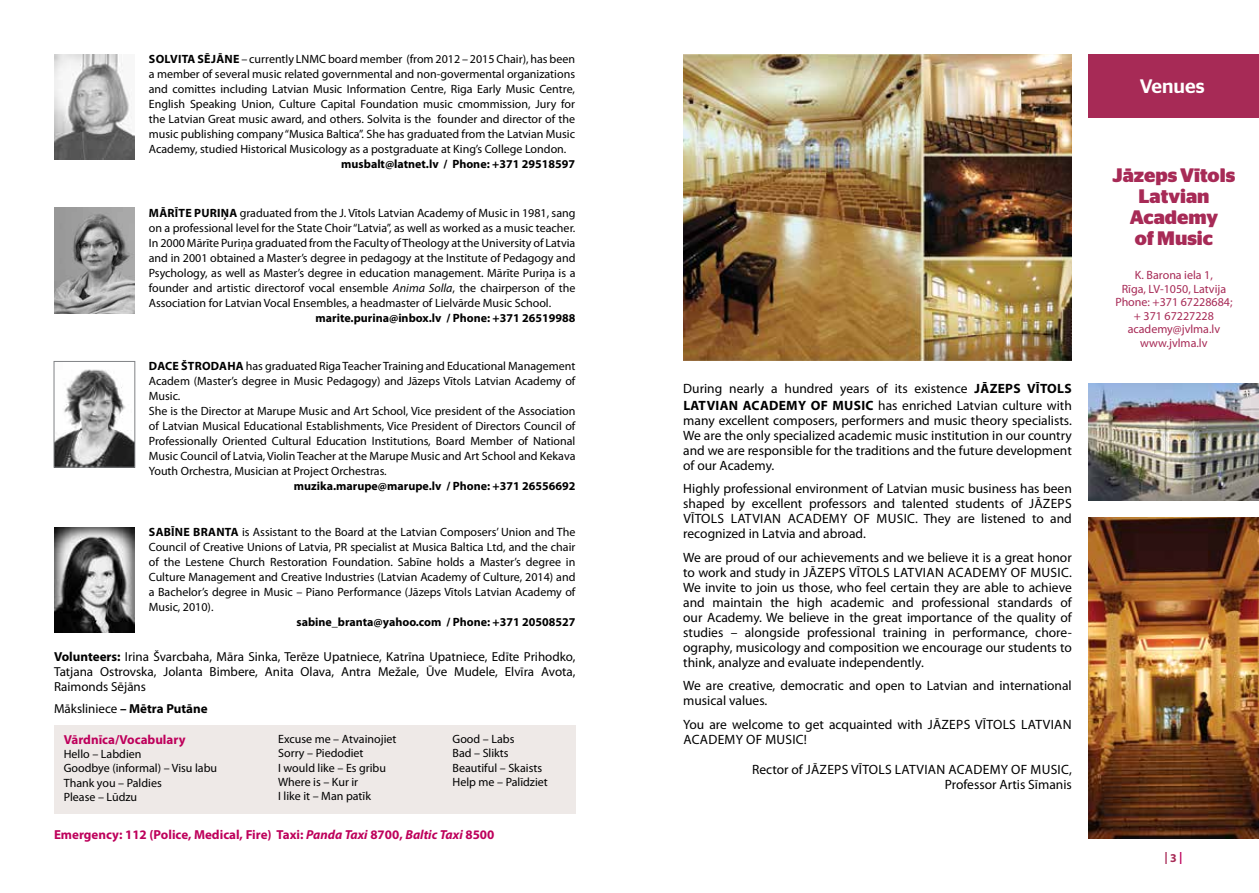
<style>
.page{position:relative;width:1259px;height:893px;background:#fff}
.page>*{position:absolute;margin:0;border:0;box-sizing:border-box;transform-origin:0 0}
.t1{font:700 19.5px/21px "Stag Sans";color:#a72a56;text-align:center}
.t2{font:500 19.5px "Stag Sans";color:#fff}
.t3{font:13.5px/15px "Myriad Pro";color:#000;text-align:justify}
.t4{font:13.05px/15px "Myriad Pro";color:#000;text-align:justify}
.t5{font:700 13.05px "Myriad Pro";color:#be005b}
.t6{font:700 13.05px "Myriad Pro";color:#000}
.t7{font:12px/15px "Myriad Pro";color:#000}
.t8{font:700 12px "Myriad Pro";color:#000}
.t9{font:12px/13.5px "Myriad Pro";color:#a72a56;text-align:center}
.t10{font:700 12px "Myriad Pro";color:#a72a56}
.s1{font-weight:700}
.s2{font-style:italic}
.s3{font-weight:400}
.s4{color:#be005b}
</style>
<div class="page">
<div style="left:54px;top:725px;width:522px;height:89px;background:#eee9e7"></div>
<img style="left:683px;top:54px;width:388px;height:306px">
<img style="left:1089px;top:518px;width:170px;height:321px">
<div style="left:1089px;top:54px;width:170px;height:63px;background:#a72a56"></div>
<img style="left:1089px;top:383px;width:170px;height:117px">
<img style="left:54px;top:54px;width:81px;height:106px">
<img style="left:54px;top:527px;width:81px;height:106px">
<img style="left:54px;top:208px;width:81px;height:105px">
<img style="left:56px;top:369px;width:77px;height:97px">
<div style="left:54px;top:361px;width:81px;height:107px;border:1px solid #808285"></div>
<p class="t7" style="left:149px;top:52px;width:428px;text-align:justify"><span class="s1">SOLVITA SĒJĀNE</span> – currently LNMC board member (from 2012 – 2015 Chair), has been a member of several music related governmental and non-govermental organizations and comittes including Latvian Music Information Centre, Riga Early Music Centre, English Speaking Union, Culture Capital Foundation music cmommission, Jury for the Latvian Great music award, and others. Solvita is the founder and director of the music publishing company “Musica Baltica”. She has graduated from the Latvian Music Academy, studied Historical Musicology as a postgraduate at King’s College London.</p>
<p class="t8" style="left:341px;top:157px;width:235px">musbalt@latnet.lv / Phone: +371 29518597</p>
<p class="t7" style="left:149px;top:205px;width:428px;text-align:justify"><span class="s1">MĀRĪTE PURIŅA</span> graduated from the J. Vītols Latvian Academy of Music in 1981, sang on a professional level for the State Choir “Latvia”, as well as worked as a music teacher.<br>In 2000 Mārīte Puriņa graduated from the Faculty of Theology at the University of Latvia and in 2001 obtained a Master’s degree in pedagogy at the Institute of Pedagogy and Psychology, as well as Master’s degree in education management. Mārīte Puriņa is a founder and artistic directorof vocal ensemble <span class="s2">Anima Solla</span>, the chairperson of the Association for Latvian Vocal Ensembles, a headmaster of Lielvārde Music School.</p>
<p class="t8" style="left:315px;top:311px;width:261px">marite.purina@inbox.lv / Phone: +371 26519988</p>
<p class="t7" style="left:149px;top:359px;width:428px"><span class="s1">DACE ŠTRODAHA</span> has graduated Riga Teacher Training and Educational Management Academ (Master’s degree in Music Pedagogy) and Jāzeps Vītols Latvian Academy of Music.<br>She is the Director at Marupe Music and Art School, Vice president of the Association of Latvian Musical Educational Establishments, Vice President of Directors Council of Professionally Oriented Cultural Education Institutions, Board Member of National Music Council of Latvia, Violin Teacher at the Marupe Music and Art School and Kekava Youth Orchestra, Musician at Project Orchestras.</p>
<p class="t8" style="left:294px;top:480px;width:283px">muzika.marupe@marupe.lv / Phone: +371 26556692</p>
<p class="t7" style="left:149px;top:525px;width:428px;text-align:justify"><span class="s1">SABĪNE BRANTA</span> is Assistant to the Board at the Latvian Composers’ Union and The Council of Creative Unions of Latvia, PR specialist at Musica Baltica Ltd, and the chair of the Lestene Church Restoration Foundation. Sabīne holds a Master’s degree in Culture Management and Creative Industries (Latvian Academy of Culture, 2014) and a Bachelor’s degree in Music – Piano Performance (Jāzeps Vītols Latvian Academy of Music, 2010).</p>
<p class="t8" style="left:296px;top:615px;width:280px">sabine_branta@yahoo.com / Phone: +371 20508527</p>
<p class="t4" style="left:54px;top:650px;width:523px"><span class="s1">Volunteers:</span> Irina Švarcbaha, Māra Sinka, Terēze Upatniece, Katrīna Upatniece, Edīte Prihodko, Tatjana Ostrovska, Jolanta Bimbere, Anita Olava, Antra Mežale, Ūve Mudele, Elvīra Avota, Raimonds Sējāns</p>
<p class="t6" style="left:54px;top:701px;width:155px"><span class="s3">Māksliniece</span> – Mētra Putāne</p>
<p class="t5" style="left:64px;top:732px;width:123px">Vārdnīca/Vocabulary</p>
<p class="t7" style="left:64px;top:747px;width:155px;line-height:14.4px">Hello – Labdien<br>Goodbye (informal) – Visu labu<br>Thank you – Paldies<br>Please – Lūdzu</p>
<p class="t7" style="left:278px;top:732px;width:120px;line-height:14.4px">Excuse me – Atvainojiet<br>Sorry – Piedodiet<br>I would like – Es gribu<br>Where is – Kur ir<br>I like it – Man patīk</p>
<p class="t7" style="left:452px;top:732px;width:97px;line-height:14.4px">Good – Labs<br>Bad – Slikts<br>Beautiful – Skaists<br>Help me – Palīdziet</p>
<p class="t5" style="left:54px;top:827px;width:442px">Emergency: 112 (Police, Medical, Fire) Taxi: <span class="s2">Panda Taxi</span> 8700, <span class="s2">Baltic Taxi</span> 8500</p>
<p class="t3" style="left:683px;top:381px;width:390px">During nearly a hundred years of its existence <span class="s1">JĀZEPS VĪTOLS LATVIAN ACADEMY OF MUSIC</span> has enriched Latvian culture with many excellent composers, performers and music theory specialists.<br>We are the only specialized academic music institution in our country and we are responsible for the traditions and the future development of our Academy.</p>
<p class="t3" style="left:683px;top:481px;width:390px">Highly professional environment of Latvian music business has been shaped by excellent professors and talented students of JĀZEPS VĪTOLS LATVIAN ACADEMY OF MUSIC. They are listened to and recognized in Latvia and abroad.</p>
<p class="t3" style="left:683px;top:550px;width:390px">We are proud of our achievements and we believe it is a great honor to work and study in JĀZEPS VĪTOLS LATVIAN ACADEMY OF MUSIC.<br>We invite to join us those, who feel certain they are able to achieve and maintain the high academic and professional standards of our Academy. We believe in the great importance of the quality of studies – alongside professional training in performance, chore&shy;ography, musicology and composition we encourage our students to think, analyze and evaluate independently.</p>
<p class="t3" style="left:683px;top:678px;width:390px">We are creative, democratic and open to Latvian and international musical values.</p>
<p class="t3" style="left:683px;top:717px;width:390px">You are welcome to get acquainted with JĀZEPS VĪTOLS LATVIAN<br>ACADEMY OF MUSIC!</p>
<p class="t3" style="left:752px;top:762px;width:321px;text-align:right">Rector of JĀZEPS VĪTOLS LATVIAN ACADEMY OF MUSIC,<br>Professor Artis Sīmanis</p>
<h1 class="t2" style="left:1140px;top:75px;width:66px">Venues</h1>
<h1 class="t1" style="left:1112px;top:165px;width:124px">Jāzeps Vītols<br>Latvian<br>Academy<br>of Music</h1>
<p class="t9" style="left:1115px;top:269px;width:119px">K. Barona iela 1,<br>Rīga, LV-1050, Latvija<br>Phone: +371 67228684; + 371 67227228 academy@jvlma.lv www.jvlma.lv</p>
<p class="t10" style="left:1164px;top:850px;width:20px">| 3 <span class="s4">|</span></p>
</div>
